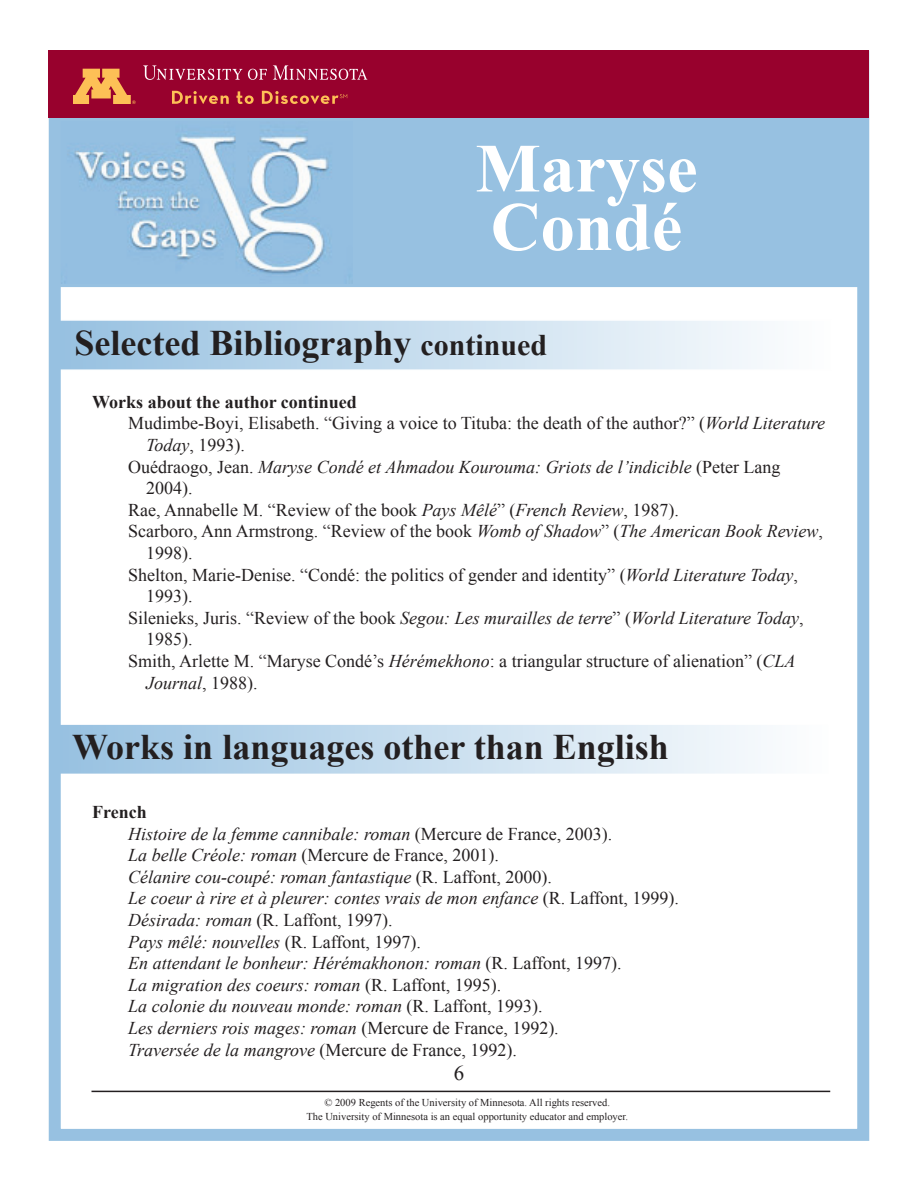
<style>
.page{position:relative;width:918px;height:1188px;background:#fff}
.page>*{position:absolute;margin:0;border:0;box-sizing:border-box;transform-origin:0 0}
.t1{font:700 69px/58.5px "Times New Roman";color:#fff}
.t2{font:700 36px "Times New Roman";color:#231f20}
.t3{font:21px "Times New Roman";color:#231f20}
.t4{font:italic 18px/21.6px "Times New Roman";color:#231f20}
.t5{font:18px "Times New Roman";color:#231f20}
.t6{font:700 18px "Times New Roman";color:#231f20}
.t7{font:10.5px/13.5px "Times New Roman";color:#231f20;text-align:center}
.s1{font-size:30px}
.s2{font-style:italic}
.s3{font-style:normal}
.s4{font-weight:700;font-style:normal}
</style>
<div class="page">
<div style="left:56px;top:116px;width:810px;height:173px;background:#97c1e1;border:2px solid #fff"></div>
<img style="left:64px;top:130px;width:287px;height:153px">
<hr style="left:92px;top:1091px;width:738px;height:1px;background:#231f20">
<div style="left:56px;top:319px;width:776px;height:52px;background:linear-gradient(to right,#96c0e1,#fdfefe);border:2px solid #fff"></div>
<div style="left:53px;top:723px;width:777px;height:52px;background:linear-gradient(to right,#96c0e0,#fefefe);border:2px solid #fff"></div>
<div style="left:49px;top:50px;width:820px;height:1091px;border:12px solid #97c1e1"></div>
<div style="left:49px;top:50px;width:820px;height:67px;background:#98012d"></div>
<svg style="left:74px;top:69px;width:62px;height:35px"></svg>
<svg style="left:273px;top:66px;width:94px;height:14px"></svg>
<svg style="left:144px;top:66px;width:123px;height:14px"></svg>
<svg style="left:172px;top:91px;width:57px;height:13px"></svg>
<svg style="left:236px;top:91px;width:18px;height:13px"></svg>
<svg style="left:262px;top:91px;width:85px;height:13px"></svg>
<h1 class="t1" style="left:475px;top:137px;width:224px">Maryse<br>Condé</h1>
<h2 class="t2" style="left:75px;top:318px;width:474px">Selected Bibliography <span class="s1">continued</span></h2>
<p class="t6" style="left:92px;top:389px;width:266px">Works about the author continued</p>
<p class="t5" style="left:128px;top:411px;width:699px">Mudimbe-Boyi, Elisabeth. “Giving a voice to Tituba: the death of the author?” (<span class="s2">World Literature</span></p>
<p class="t5" style="left:146px;top:433px;width:100px"><span class="s2">Today</span>, 1993).</p>
<p class="t4" style="left:128px;top:455px;width:654px"><span class="s3">Ouédraogo, Jean.</span> Maryse Condé et Ahmadou Kourouma: Griots de l’indicible <span class="s3">(Peter Lang</span></p>
<p class="t5" style="left:146px;top:476px;width:48px">2004).</p>
<p class="t5" style="left:128px;top:498px;width:552px">Rae, Annabelle M. “Review of the book <span class="s2">Pays Mêlé</span>” (<span class="s2">French Review</span>, 1987).</p>
<p class="t5" style="left:128px;top:519px;width:696px">Scarboro, Ann Armstrong. “Review of the book <span class="s2">Womb of Shadow</span>” (<span class="s2">The American Book Review</span>,</p>
<p class="t5" style="left:146px;top:541px;width:48px">1998).</p>
<p class="t5" style="left:128px;top:562px;width:671px">Shelton, Marie-Denise. “Condé: the politics of gender and identity” (<span class="s2">World Literature Today</span>,</p>
<p class="t5" style="left:146px;top:584px;width:48px">1993).</p>
<p class="t4" style="left:128px;top:606px;width:677px"><span class="s3">Silenieks, Juris. “Review of the book</span> Segou: Les murailles de terre<span class="s3">” (</span>World Literature Today<span class="s3">,</span></p>
<p class="t5" style="left:146px;top:627px;width:48px">1985).</p>
<p class="t5" style="left:128px;top:649px;width:669px">Smith, Arlette M. “Maryse Condé’s <span class="s2">Hérémekhono</span>: a triangular structure of alienation” (<span class="s2">CLA</span></p>
<p class="t4" style="left:146px;top:671px;width:113px">Journal<span class="s3">, 1988).</span></p>
<h2 class="t2" style="left:72px;top:722px;width:598px">Works in languages other than English</h2>
<p class="t4" style="left:128px;top:801px;width:552px;text-indent:-36px"><span class="s4">French<br></span>Histoire de la femme cannibale: roman <span class="s3">(Mercure de France, 2003).<br></span>La belle Créole: roman <span class="s3">(Mercure de France, 2001).<br></span>Célanire cou-coupé: roman fantastique <span class="s3">(R. Laffont, 2000).<br></span>Le coeur à rire et à pleurer: contes vrais de mon enfance <span class="s3">(R. Laffont, 1999).<br></span>Désirada: roman <span class="s3">(R. Laffont, 1997).<br></span>Pays mêlé: nouvelles <span class="s3">(R. Laffont, 1997).<br></span>En attendant le bonheur: Hérémakhonon: roman <span class="s3">(R. Laffont, 1997).<br></span>La migration des coeurs: roman <span class="s3">(R. Laffont, 1995).<br></span>La colonie du nouveau monde: roman <span class="s3">(R. Laffont, 1993).<br></span>Les derniers rois mages: roman <span class="s3">(Mercure de France, 1992).<br></span>Traversée de la mangrove <span class="s3">(Mercure de France, 1992).</span></p>
<p class="t3" style="left:454px;top:1059px;width:12px">6</p>
<p class="t7" style="left:306px;top:1096px;width:323px">© 2009 Regents of the University of Minnesota. All rights reserved.<br>The University of Minnesota is an equal opportunity educator and employer.</p>
</div>
